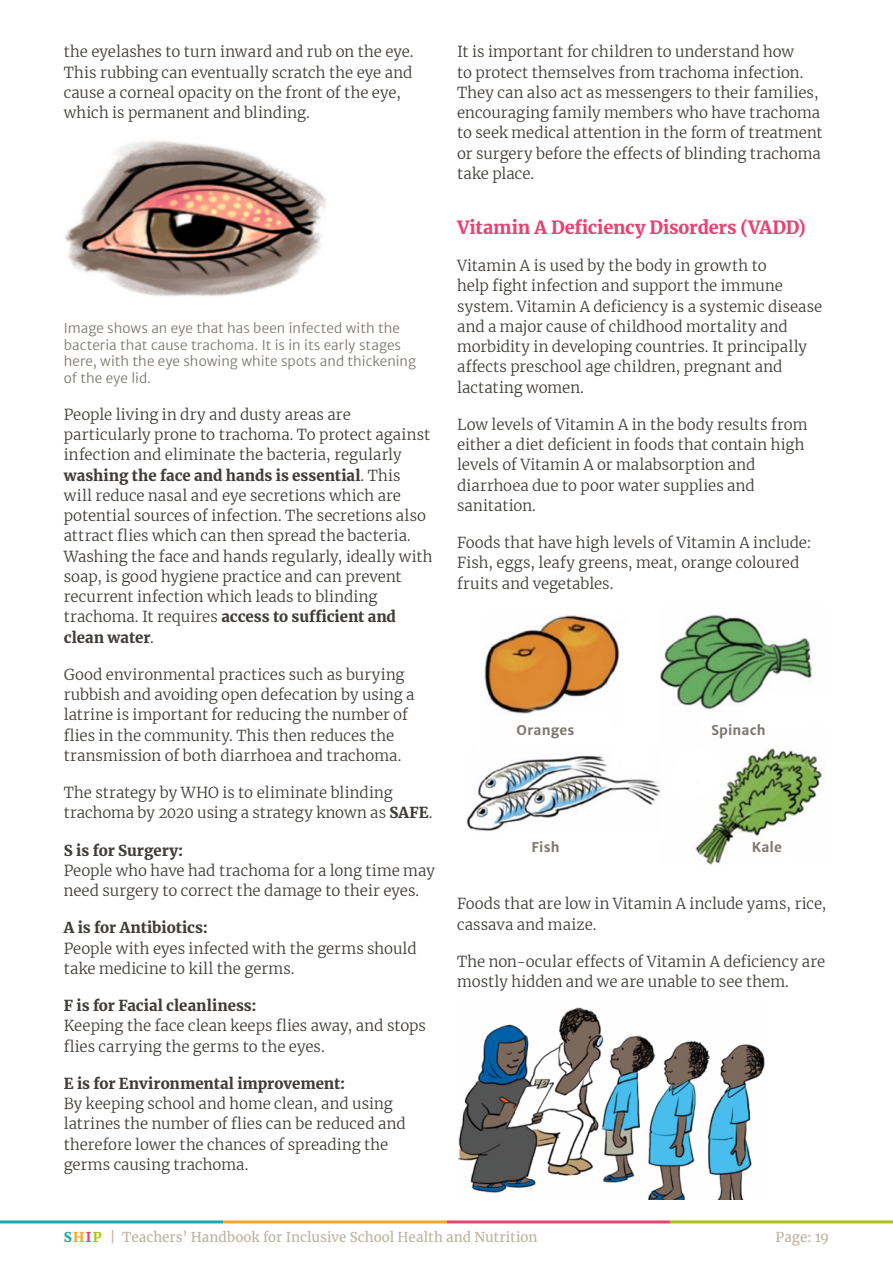
<style>
.page{position:relative;width:893px;height:1263px;background:#fff}
.page>*{position:absolute;margin:0;border:0;box-sizing:border-box;transform-origin:0 0}
.t1{font:700 18px "Merriweather";letter-spacing:-.01em;color:#e94272}
.t2{font:300 15px/20.2px "Merriweather";color:#413c39}
.t3{font:700 15px "Merriweather";color:#413c39}
.t4{font:300 13.5px/16.5px "Merriweather Sans";color:#807870}
.t5{font:13.5px "Merriweather";color:#beb5a6}
.t6{font:700 13.5px "Merriweather Sans";letter-spacing:.01em;color:#807870}
.s1{font-weight:700}
.s2{font-weight:700;color:#16aca7}
.s3{font-weight:700;color:#f7a823}
.s4{font-weight:700;color:#e94272}
.s5{font-weight:700;color:#afc410}
</style>
<div class="page">
<hr style="left:0;top:1220px;width:223px;height:3px;background:#16aca7">
<hr style="left:223px;top:1220px;width:224px;height:3px;background:#f7a823">
<hr style="left:447px;top:1220px;width:223px;height:3px;background:#e94272">
<hr style="left:669px;top:1220px;width:224px;height:3px;background:#afc410">
<img style="left:65px;top:141px;width:261px;height:156px">
<img style="left:466px;top:615px;width:356px;height:250px">
<img style="left:458px;top:1007px;width:307px;height:192px">
<p class="t2" style="left:64px;top:41px;width:351px">the eyelashes to turn inward and rub on the eye.<br>This rubbing can eventually scratch the eye and cause a corneal opacity on the front of the eye, which is permanent and blinding.</p>
<p class="t4" style="left:64px;top:320px;width:354px">Image shows an eye that has been infected with the bacteria that cause trachoma. It is in its early stages here, with the eye showing white spots and thickening of the eye lid.</p>
<p class="t2" style="left:64px;top:404px;width:370px">People living in dry and dusty areas are particularly prone to trachoma. To protect against infection and eliminate the bacteria, regularly <span class="s1">washing the face and hands is essential</span>. This will reduce nasal and eye secretions which are potential sources of infection. The secretions also attract flies which can then spread the bacteria.<br>Washing the face and hands regularly, ideally with soap, is good hygiene practice and can prevent recurrent infection which leads to blinding trachoma. It requires <span class="s1">access to sufficient and clean water</span>.</p>
<p class="t2" style="left:64px;top:664px;width:352px">Good environmental practices such as burying rubbish and avoiding open defecation by using a latrine is important for reducing the number of flies in the community. This then reduces the transmission of both diarrhoea and trachoma.</p>
<p class="t2" style="left:64px;top:782px;width:370px">The strategy by WHO is to eliminate blinding trachoma by 2020 using a strategy known as <span class="s1">SAFE</span>.</p>
<p class="t3" style="left:64px;top:840px;width:121px">S is for Surgery:</p>
<p class="t2" style="left:64px;top:860px;width:373px">People who have had trachoma for a long time may need surgery to correct the damage to their eyes.</p>
<p class="t3" style="left:64px;top:918px;width:146px">A is for Antibiotics:</p>
<p class="t2" style="left:64px;top:938px;width:354px">People with eyes infected with the germs should take medicine to kill the germs.</p>
<p class="t3" style="left:64px;top:996px;width:194px">F is for Facial cleanliness:</p>
<p class="t2" style="left:64px;top:1016px;width:364px">Keeping the face clean keeps flies away, and stops flies carrying the germs to the eyes.</p>
<p class="t3" style="left:64px;top:1073px;width:283px">E is for Environmental improvement:</p>
<p class="t2" style="left:64px;top:1093px;width:343px">By keeping school and home clean, and using latrines the number of flies can be reduced and therefore lower the chances of spreading the germs causing trachoma.</p>
<p class="t2" style="left:457px;top:41px;width:367px">It is important for children to understand how<br>to protect themselves from trachoma infection.<br>They can also act as messengers to their families, encouraging family members who have trachoma to seek medical attention in the form of treatment or surgery before the effects of blinding trachoma take place.</p>
<p class="t1" style="left:457px;top:215px;width:350px">Vitamin A Deficiency Disorders (VADD)</p>
<p class="t2" style="left:457px;top:255px;width:367px">Vitamin A is used by the body in growth to<br>help fight infection and support the immune system. Vitamin A deficiency is a systemic disease and a major cause of childhood mortality and morbidity in developing countries. It principally affects preschool age children, pregnant and lactating women.</p>
<p class="t2" style="left:457px;top:414px;width:352px">Low levels of Vitamin A in the body results from either a diet deficient in foods that contain high levels of Vitamin A or malabsorption and diarrhoea due to poor water supplies and sanitation.</p>
<p class="t2" style="left:457px;top:532px;width:356px">Foods that have high levels of Vitamin A include:<br>Fish, eggs, leafy greens, meat, orange coloured fruits and vegetables.</p>
<p class="t6" style="left:517px;top:721px;width:59px">Oranges</p>
<p class="t6" style="left:531px;top:838px;width:30px">Fish</p>
<p class="t6" style="left:711px;top:721px;width:56px">Spinach</p>
<p class="t6" style="left:752px;top:838px;width:32px">Kale</p>
<p class="t2" style="left:457px;top:893px;width:371px">Foods that are low in Vitamin A include yams, rice, cassava and maize.</p>
<p class="t2" style="left:457px;top:951px;width:370px">The non-ocular effects of Vitamin A deficiency are mostly hidden and we are unable to see them.</p>
<p class="t5" style="left:64px;top:1228px;width:475px"><span class="s2">S</span><span class="s3">H</span><span class="s4">I</span><span class="s5">P</span> | Teachers’ Handbook for Inclusive School Health and Nutrition</p>
<p class="t5" style="left:776px;top:1228px;width:55px">Page: 19</p>
</div>
